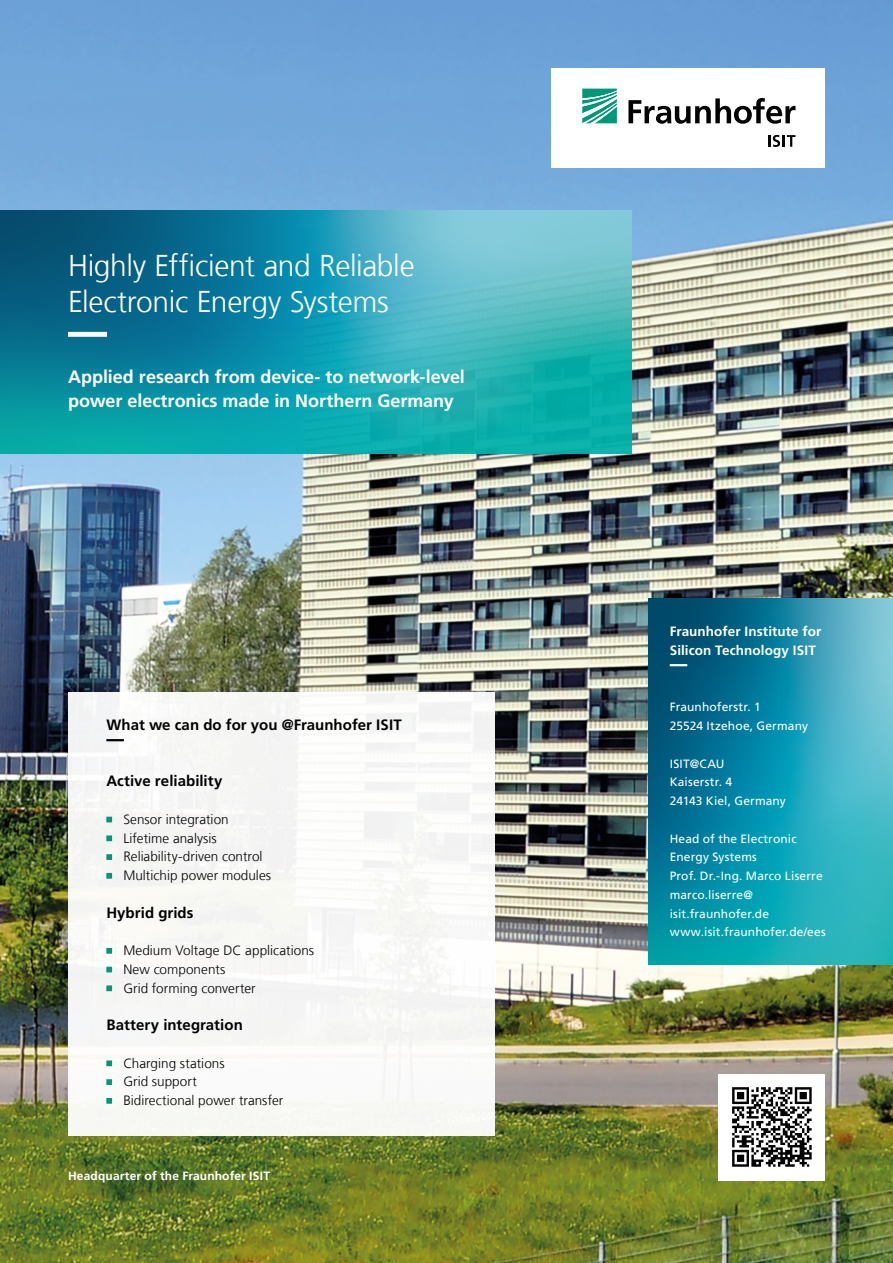
<style>
.page{position:relative;width:893px;height:1263px;background:#fff}
.page>*{position:absolute;margin:0;border:0;box-sizing:border-box;transform-origin:0 0}
.t1{font:300 30px/36px "Frutiger LT Com";letter-spacing:-.015em;color:#fff}
.t2{font:700 18px/23.4px "Frutiger LT Com";letter-spacing:-.005em;color:#fff}
.t3{font:700 15px "Frutiger LT Com";letter-spacing:.005em;color:#000}
.t4{font:300 13.5px/18.8px "Frutiger LT Com";letter-spacing:.005em;color:#000}
.t5{font:700 13.5px/18.8px "Frutiger LT Com";letter-spacing:.01em;color:#fff}
.t6{font:12px/18.8px "Frutiger LT Com";letter-spacing:.01em;color:#fff}
.t7{font:700 12px "Frutiger LT Com";letter-spacing:.01em;color:#fff}
</style>
<div class="page">
<img style="left:0;top:0;width:893px;height:1263px">
<div style="left:552px;top:68px;width:273px;height:99px;background:#fff"></div>
<svg style="left:582px;top:89px;width:35px;height:34px"></svg>
<svg style="left:628px;top:98px;width:167px;height:26px"></svg>
<svg style="left:768px;top:135px;width:27px;height:12px"></svg>
<div style="left:68px;top:693px;width:427px;height:443px;background:#f7f8f5"></div>
<svg style="left:106px;top:739px;width:18px;height:2px"></svg>
<svg style="left:106px;top:817px;width:7px;height:5px"></svg>
<svg style="left:106px;top:835px;width:7px;height:6px"></svg>
<svg style="left:106px;top:854px;width:7px;height:6px"></svg>
<svg style="left:106px;top:873px;width:7px;height:6px"></svg>
<svg style="left:106px;top:948px;width:7px;height:6px"></svg>
<svg style="left:106px;top:967px;width:7px;height:5px"></svg>
<svg style="left:106px;top:985px;width:7px;height:6px"></svg>
<svg style="left:106px;top:1060px;width:7px;height:6px"></svg>
<svg style="left:106px;top:1079px;width:7px;height:6px"></svg>
<svg style="left:106px;top:1098px;width:7px;height:6px"></svg>
<div style="left:719px;top:1074px;width:106px;height:106px;background:#fff"></div>
<svg style="left:648px;top:599px;width:245px;height:365px;background:#1b93ab"></svg>
<svg style="left:670px;top:664px;width:174px;height:2px"></svg>
<svg style="left:0;top:211px;width:631px;height:242px;background:#219aab"></svg>
<svg style="left:68px;top:332px;width:521px;height:5px;background:#35a2b6"></svg>
<svg style="left:732px;top:1087px;width:80px;height:80px"></svg>
<h1 class="t1" style="left:68px;top:248px;width:348px">Highly Efficient and Reliable<br>Electronic Energy Systems</h1>
<h2 class="t2" style="left:68px;top:365px;width:398px">Applied research from device- to network-level power electronics made in Northern Germany</h2>
<p class="t3" style="left:106px;top:716px;width:297px">What we can do for you @Fraunhofer ISIT</p>
<p class="t3" style="left:106px;top:772px;width:118px">Active reliability</p>
<p class="t4" style="left:123px;top:810px;width:149px">Sensor integration<br>Lifetime analysis<br>Reliability-driven control<br>Multichip power modules</p>
<p class="t3" style="left:106px;top:904px;width:89px">Hybrid grids</p>
<p class="t4" style="left:123px;top:941px;width:192px">Medium Voltage DC applications<br>New components<br>Grid forming converter</p>
<p class="t3" style="left:106px;top:1016px;width:138px">Battery integration</p>
<p class="t4" style="left:123px;top:1054px;width:161px">Charging stations<br>Grid support<br>Bidirectional power transfer</p>
<p class="t7" style="left:68px;top:1169px;width:204px">Headquarter of the Fraunhofer ISIT</p>
<p class="t5" style="left:670px;top:622px;width:153px">Fraunhofer Institute for<br>Silicon Technology ISIT</p>
<p class="t6" style="left:670px;top:698px;width:140px">Fraunhoferstr. 1<br>25524 Itzehoe, Germany</p>
<p class="t6" style="left:670px;top:754px;width:118px">ISIT@CAU<br>Kaiserstr. 4<br>24143 Kiel, Germany</p>
<p class="t6" style="left:670px;top:829px;width:158px">Head of the Electronic<br>Energy Systems<br>Prof. Dr.-Ing. Marco Liserre marco.liserre@ isit.fraunhofer.de www.isit.fraunhofer.de/ees</p>
</div>
